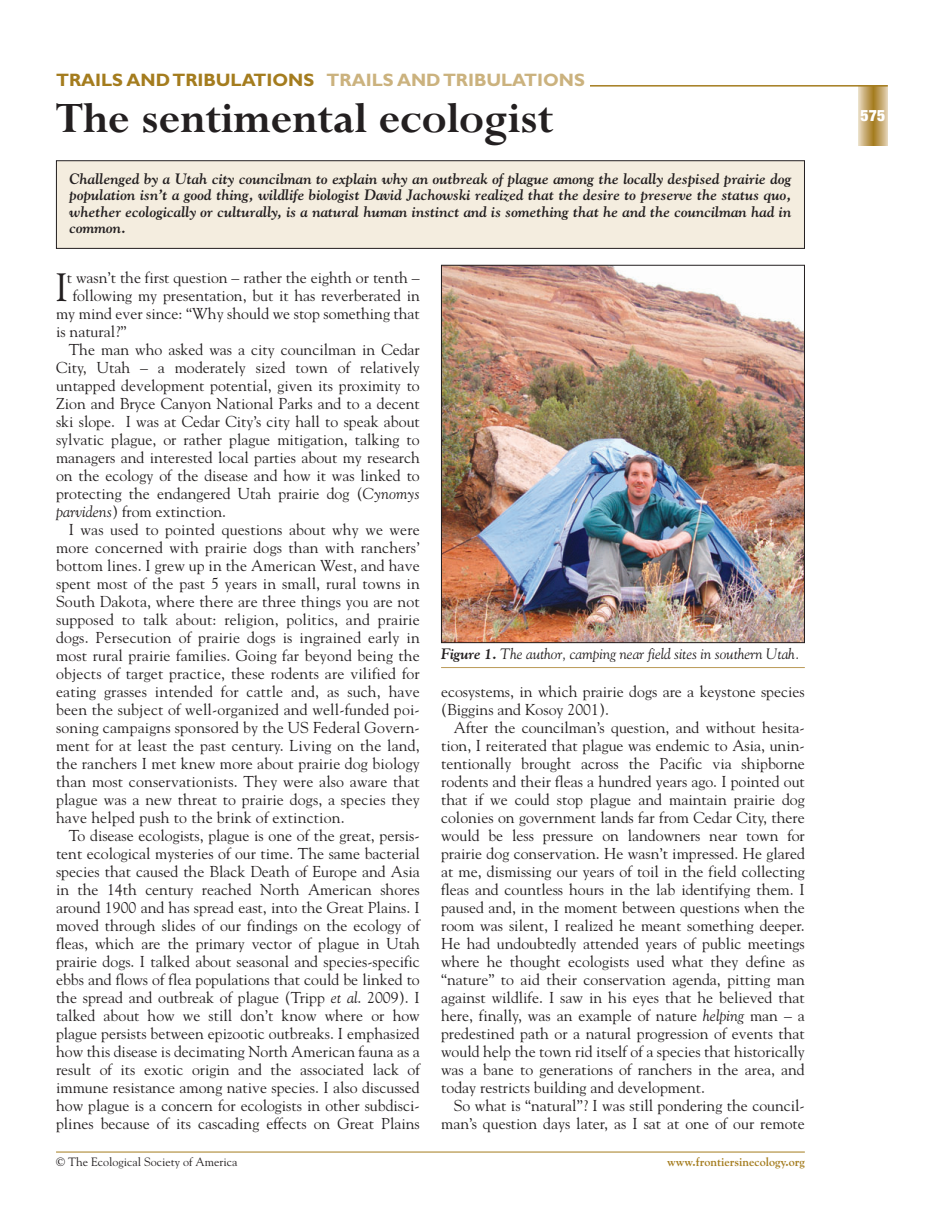
<style>
.page{position:relative;width:946px;height:1218px;background:#fff}
.page>*{position:absolute;margin:0;border:0;box-sizing:border-box;transform-origin:0 0}
.t1{font:700 48px "Lapidary 333 BT";color:#231f20}
.t2{font:39.3px "Goudy";color:#231f20}
.t3{font:700 18px "Gill Sans";color:#a47c1e}
.t4{font:15.75px/18px "Goudy";color:#231f20}
.t5{font:900 condensed 15.75px "Helvetica Neue";color:#fff}
.t6{font:italic 700 15px/16.5px "Goudy";color:#231f20;text-align:justify}
.t7{font:italic 15px "Goudy";letter-spacing:-.005em;color:#231f20}
.t8{font:12px "Goudy";color:#231f20}
.t9{font:700 12px "Goudy";color:#a47c1e}
.s1{color:#cbb27e}
.s2{font-style:italic}
.s3{font-weight:700}
</style>
<div class="page">
<svg style="left:858px;top:87px;width:29px;height:58px;background:#c4a76b"></svg>
<hr style="left:72px;top:85px;width:815px;height:2px;background:#a47c1e">
<hr style="left:56px;top:1151px;width:748px;height:1px;background:#a47c1e">
<div style="left:56px;top:161px;width:748px;height:87px;background:#f4eddf"></div>
<div style="left:56px;top:160px;width:748px;height:89px;border:1px solid #231f20"></div>
<div style="left:56px;top:61px;width:533px;height:29px;background:#fff"></div>
<img style="left:443px;top:267px;width:359px;height:374px">
<div style="left:441px;top:265px;width:363px;height:378px;border:1px solid #231f20"></div>
<hr style="left:441px;top:667px;width:363px;height:1px;background:#bb9a58">
<p class="t3" style="left:56px;top:74px;width:530px">TRAILS AND TRIBULATIONS <span class="s1">TRAILS AND TRIBULATIONS</span></p>
<h1 class="t1" style="left:56px;top:103px;width:498px">The sentimental ecologist</h1>
<p class="t6" style="left:70px;top:171px;width:723px">Challenged by a Utah city councilman to explain why an outbreak of plague among the locally despised prairie dog population isn’t a good thing, wildlife biologist David Jachowski realized that the desire to preserve the status quo, whether ecologically or culturally, is a natural human instinct and is something that he and the councilman had in common.</p>
<h2 class="t2" style="left:55px;top:272px;width:15px">I</h2>
<p class="t4" style="left:67px;top:270px;width:354px">t wasn’t the first question – rather the eighth or tenth –</p>
<p class="t4" style="left:73px;top:288px;width:348px">following my presentation, but it has reverberated in</p>
<p class="t4" style="left:56px;top:306px;width:365px">my mind ever since: “Why should we stop something that</p>
<p class="t4" style="left:56px;top:324px;width:72px">is natural?”</p>
<p class="t4" style="left:69px;top:342px;width:352px">The man who asked was a city councilman in Cedar</p>
<p class="t4" style="left:56px;top:360px;width:365px">City, Utah – a moderately sized town of relatively</p>
<p class="t4" style="left:56px;top:378px;width:365px">untapped development potential, given its proximity to</p>
<p class="t4" style="left:56px;top:396px;width:365px">Zion and Bryce Canyon National Parks and to a decent</p>
<p class="t4" style="left:56px;top:414px;width:365px">ski slope. I was at Cedar City’s city hall to speak about</p>
<p class="t4" style="left:56px;top:432px;width:365px">sylvatic plague, or rather plague mitigation, talking to</p>
<p class="t4" style="left:56px;top:450px;width:365px">managers and interested local parties about my research</p>
<p class="t4" style="left:56px;top:468px;width:365px">on the ecology of the disease and how it was linked to</p>
<p class="t4" style="left:56px;top:486px;width:365px">protecting the endangered Utah prairie dog (<span class="s2">Cynomys</span></p>
<p class="t4" style="left:56px;top:504px;width:172px"><span class="s2">parvidens</span>) from extinction.</p>
<p class="t4" style="left:69px;top:522px;width:352px">I was used to pointed questions about why we were</p>
<p class="t4" style="left:56px;top:540px;width:365px">more concerned with prairie dogs than with ranchers’</p>
<p class="t4" style="left:56px;top:558px;width:365px">bottom lines. I grew up in the American West, and have</p>
<p class="t4" style="left:56px;top:576px;width:365px">spent most of the past 5 years in small, rural towns in</p>
<p class="t4" style="left:56px;top:594px;width:365px">South Dakota, where there are three things you are not</p>
<p class="t4" style="left:56px;top:612px;width:365px">supposed to talk about: religion, politics, and prairie</p>
<p class="t4" style="left:56px;top:630px;width:365px">dogs. Persecution of prairie dogs is ingrained early in</p>
<p class="t4" style="left:56px;top:648px;width:365px">most rural prairie families. Going far beyond being the</p>
<p class="t4" style="left:56px;top:666px;width:365px">objects of target practice, these rodents are vilified for</p>
<p class="t4" style="left:56px;top:684px;width:365px">eating grasses intended for cattle and, as such, have</p>
<p class="t4" style="left:56px;top:702px;width:365px">been the subject of well-organized and well-funded poi-</p>
<p class="t4" style="left:56px;top:720px;width:365px">soning campaigns sponsored by the US Federal Govern-</p>
<p class="t4" style="left:56px;top:738px;width:365px">ment for at least the past century. Living on the land,</p>
<p class="t4" style="left:56px;top:756px;width:365px">the ranchers I met knew more about prairie dog biology</p>
<p class="t4" style="left:56px;top:774px;width:365px">than most conservationists. They were also aware that</p>
<p class="t4" style="left:56px;top:792px;width:365px">plague was a new threat to prairie dogs, a species they</p>
<p class="t4" style="left:56px;top:810px;width:290px">have helped push to the brink of extinction.</p>
<p class="t4" style="left:69px;top:828px;width:352px">To disease ecologists, plague is one of the great, persis-</p>
<p class="t4" style="left:56px;top:846px;width:365px">tent ecological mysteries of our time. The same bacterial</p>
<p class="t4" style="left:56px;top:864px;width:365px">species that caused the Black Death of Europe and Asia</p>
<p class="t4" style="left:56px;top:882px;width:365px">in the 14th century reached North American shores</p>
<p class="t4" style="left:56px;top:900px;width:365px">around 1900 and has spread east, into the Great Plains. I</p>
<p class="t4" style="left:56px;top:918px;width:365px">moved through slides of our findings on the ecology of</p>
<p class="t4" style="left:56px;top:936px;width:365px">fleas, which are the primary vector of plague in Utah</p>
<p class="t4" style="left:56px;top:954px;width:365px">prairie dogs. I talked about seasonal and species-specific</p>
<p class="t4" style="left:56px;top:972px;width:365px">ebbs and flows of flea populations that could be linked to</p>
<p class="t4" style="left:56px;top:990px;width:365px">the spread and outbreak of plague (Tripp <span class="s2">et al</span>. 2009). I</p>
<p class="t4" style="left:56px;top:1008px;width:365px">talked about how we still don’t know where or how</p>
<p class="t4" style="left:56px;top:1026px;width:365px">plague persists between epizootic outbreaks. I emphasized</p>
<p class="t4" style="left:56px;top:1044px;width:365px">how this disease is decimating North American fauna as a</p>
<p class="t4" style="left:56px;top:1062px;width:365px">result of its exotic origin and the associated lack of</p>
<p class="t4" style="left:56px;top:1080px;width:365px">immune resistance among native species. I also discussed</p>
<p class="t4" style="left:56px;top:1098px;width:365px">how plague is a concern for ecologists in other subdisci-</p>
<p class="t4" style="left:56px;top:1116px;width:365px">plines because of its cascading effects on Great Plains</p>
<p class="t7" style="left:441px;top:647px;width:360px"><span class="s3">Figure 1.</span> The author, camping near field sites in southern Utah.</p>
<p class="t4" style="left:441px;top:684px;width:365px">ecosystems, in which prairie dogs are a keystone species (Biggins and Kosoy 2001).</p>
<p class="t4" style="left:441px;top:720px;width:365px;text-align:justify;text-indent:13px">After the councilman’s question, and without hesita&shy;tion, I reiterated that plague was endemic to Asia, unin&shy;tentionally brought across the Pacific via shipborne rodents and their fleas a hundred years ago. I pointed out that if we could stop plague and maintain prairie dog colonies on government lands far from Cedar City, there would be less pressure on landowners near town for prairie dog conservation. He wasn’t impressed. He glared at me, dismissing our years of toil in the field collecting fleas and countless hours in the lab identifying them. I paused and, in the moment between questions when the room was silent, I realized he meant something deeper.<br>He had undoubtedly attended years of public meetings where he thought ecologists used what they define as “nature” to aid their conservation agenda, pitting man against wildlife. I saw in his eyes that he believed that here, finally, was an example of nature <span class="s2">helping</span> man – a predestined path or a natural progression of events that would help the town rid itself of a species that historically was a bane to generations of ranchers in the area, and today restricts building and development.</p>
<p class="t4" style="left:441px;top:1098px;width:365px;text-align:right">So what is “natural”? I was still pondering the council&shy;man’s question days later, as I sat at one of our remote</p>
<p class="t8" style="left:56px;top:1157px;width:183px">© The Ecological Society of America</p>
<p class="t9" style="left:667px;top:1157px;width:139px">www.frontiersinecology.org</p>
<p class="t5" style="left:860px;top:110px;width:26px">575</p>
</div>
